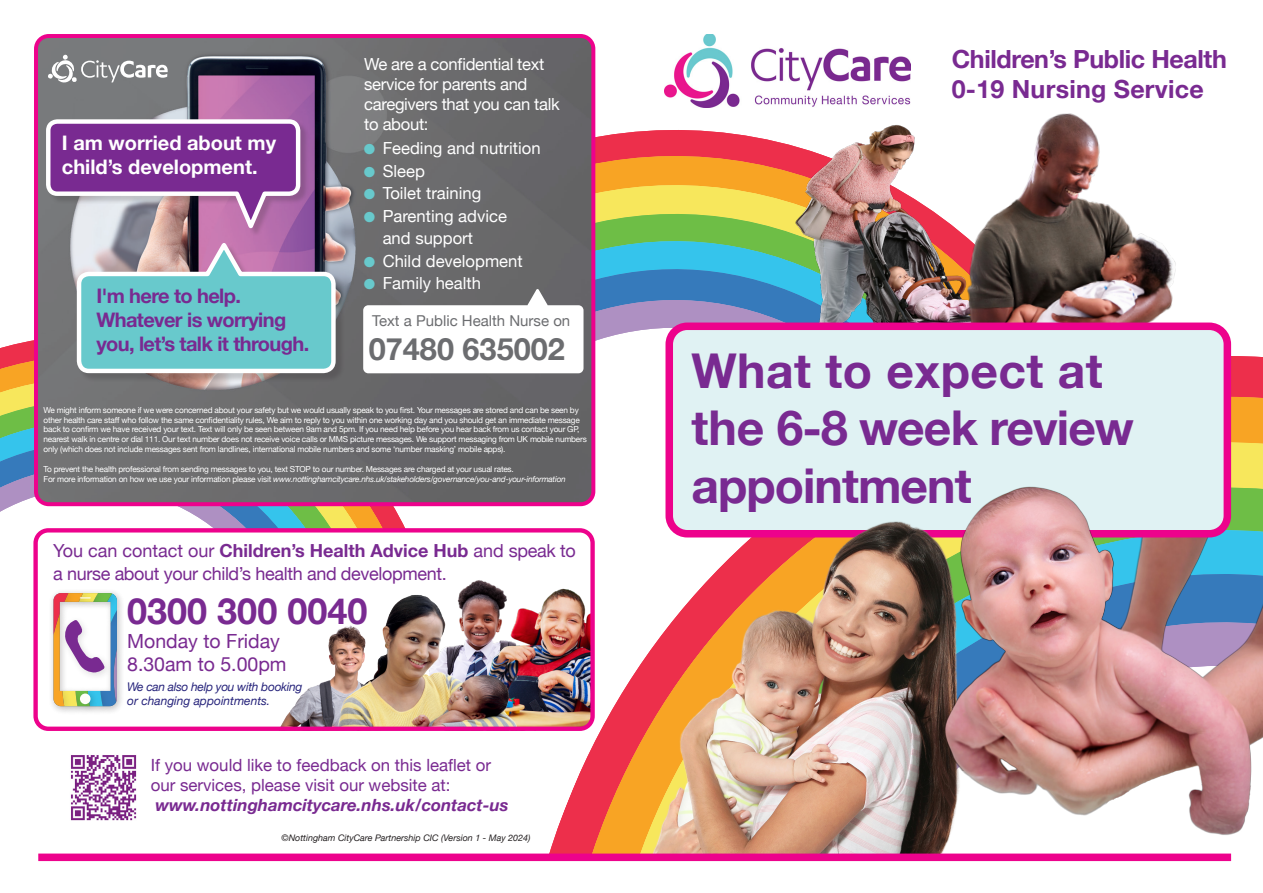
<style>
.page{position:relative;width:1263px;height:893px;background:#fff}
.page>*{position:absolute;margin:0;border:0;box-sizing:border-box;transform-origin:0 0}
.t1{font:700 48px/57.6px "Helvetica Neue";letter-spacing:-.02em;color:#792a91}
.t2{font:700 36px "Helvetica Neue";color:#792a91}
.t3{font:700 30.6px "Helvetica Neue";color:#6c6d70}
.t4{font:700 25.05px/29.4px "Helvetica Neue";letter-spacing:-.015em;color:#792a91}
.t5{font:700 19.95px/24px "Helvetica Neue";letter-spacing:-.03em;color:#792a91}
.t6{font:700 19.95px/24px "Helvetica Neue";color:#fff}
.t7{font:19.5px/23.4px "Helvetica Neue";color:#792a91}
.t8{font:18px/22.8px "Helvetica Neue";letter-spacing:-.02em;color:#792a91}
.t9{font:16.8px/20.2px "Helvetica Neue";color:#792a91}
.t10{font:16.65px "Helvetica Neue";color:#fff}
.t11{font:16.65px/20px "Helvetica Neue";letter-spacing:-.02em;color:#fff}
.t12{font:15px "Helvetica Neue";color:#6c6d70}
.t13{font:italic 12px/14.4px "Helvetica Neue";letter-spacing:-.025em;color:#26237b}
.t14{font:italic 9px "Helvetica Neue";color:#231f20}
.t15{font:8.25px/9.9px "Helvetica Neue";letter-spacing:-.025em;color:#fff}
.s1{color:#68c9cc}
.s2{font-style:italic}
.s3{font-weight:700}
.s4{font-weight:700;font-style:italic}
</style>
<div class="page">
<svg style="left:587px;top:446px;width:41px;height:407px"></svg>
<img style="left:997px;top:480px;width:266px;height:376px">
<svg style="left:595px;top:139px;width:189px;height:36px;background:#f1613b"></svg>
<svg style="left:595px;top:175px;width:189px;height:40px;background:#f6ce48"></svg>
<svg style="left:595px;top:215px;width:189px;height:231px"></svg>
<img style="left:784px;top:125px;width:151px;height:198px">
<img style="left:935px;top:113px;width:257px;height:210px">
<svg style="left:0;top:401px;width:375px;height:134px"></svg>
<div style="left:36px;top:530px;width:557px;height:198px;background:#fff;border-radius:13px"></div>
<img style="left:36px;top:39px;width:557px;height:465px">
<div style="left:34px;top:34px;width:561px;height:472px;border:4px solid #ed028c;border-radius:13px"></div>
<div style="left:363px;top:305px;width:220px;height:68px;background:#fff;border-radius:5px"></div>
<svg style="left:524px;top:287px;width:27px;height:19px"></svg>
<svg style="left:48px;top:55px;width:120px;height:27px"></svg>
<div style="left:79px;top:245px;width:266px;height:138px;background:#231f20;opacity:.2"></div>
<svg style="left:44px;top:117px;width:294px;height:258px;background:#8c8eae"></svg>
<img style="left:281px;top:635px;width:51px;height:91px">
<img style="left:461px;top:580px;width:128px;height:150px">
<img style="left:480px;top:584px;width:113px;height:144px">
<img style="left:332px;top:591px;width:189px;height:135px">
<img style="left:109px;top:591px;width:13px;height:121px">
<img style="left:51px;top:646px;width:21px;height:68px">
<img style="left:51px;top:589px;width:28px;height:57px">
<svg style="left:54px;top:593px;width:63px;height:113px"></svg>
<div style="left:33px;top:528px;width:562px;height:203px;border:4px solid #ed028c;border-radius:13px"></div>
<img style="left:71px;top:755px;width:66px;height:66px">
<img style="left:664px;top:34px;width:246px;height:74px">
<div style="left:669px;top:326px;width:558px;height:208px;background:#e0f2f3;border-radius:18px"></div>
<div style="left:665px;top:323px;width:566px;height:214px;border:8px solid #ed028c;border-radius:18px"></div>
<img style="left:628px;top:472px;width:369px;height:381px">
<img style="left:718px;top:480px;width:403px;height:290px">
<div style="left:38px;top:853px;width:1193px;height:8px;background:#ed028c"></div>
<p class="t6" style="left:62px;top:132px;width:216px">I am worried about my child’s development.</p>
<p class="t5" style="left:96px;top:285px;width:214px">I'm here to help.<br>Whatever is worrying you, let’s talk it through.</p>
<p class="t11" style="left:364px;top:55px;width:197px">We are a confidential text service for parents and caregivers that you can talk to about:</p>
<p class="t10" style="left:364px;top:136px;width:178px"><span class="s1">●</span> Feeding and nutrition</p>
<p class="t10" style="left:364px;top:159px;width:63px"><span class="s1">●</span> Sleep</p>
<p class="t10" style="left:364px;top:181px;width:119px"><span class="s1">●</span> Toilet training</p>
<p class="t10" style="left:364px;top:204px;width:145px"><span class="s1">●</span> Parenting advice</p>
<p class="t10" style="left:383px;top:226px;width:92px">and support</p>
<p class="t10" style="left:364px;top:249px;width:160px"><span class="s1">●</span> Child development</p>
<p class="t10" style="left:364px;top:272px;width:119px"><span class="s1">●</span> Family health</p>
<p class="t12" style="left:372px;top:310px;width:200px">Text a Public Health Nurse on</p>
<p class="t3" style="left:369px;top:325px;width:198px">07480 635002</p>
<p class="t15" style="left:44px;top:405px;width:545px">We might inform someone if we were concerned about your safety but we would usually speak to you first. Your messages are stored and can be seen by other health care staff who follow the same confidentiality rules, We aim to reply to you within one working day and you should get an immediate message back to confirm we have received your text. Text will only be seen between 9am and 5pm. If you need help before you hear back from us contact your GP, nearest walk in centre or dial 111. Our text number does not receive voice calls or MMS picture messages. We support messaging from UK mobile numbers only (which does not include messages sent from landlines, international mobile numbers and some ‘number masking’ mobile apps).</p>
<p class="t15" style="left:44px;top:465px;width:524px">To prevent the health professional from sending messages to you, text STOP to our number. Messages are charged at your usual rates.<br>For more information on how we use your information please visit <span class="s2">www.nottinghamcitycare.nhs.uk/stakeholders/governance/you-and-your-information</span></p>
<p class="t8" style="left:53px;top:540px;width:524px">You can contact our <span class="s3">Children’s Health Advice Hub</span> and speak to a nurse about your child’s health and development.</p>
<p class="t2" style="left:127px;top:583px;width:242px">0300 300 0040</p>
<p class="t7" style="left:127px;top:630px;width:161px">Monday to Friday<br>8.30am to 5.00pm</p>
<p class="t13" style="left:127px;top:680px;width:177px">We can also help you with booking or changing appointments.</p>
<p class="t9" style="left:151px;top:756px;width:359px">If you would like to feedback on this leaflet or our services, please visit our website at: <span class="s4">www.nottinghamcitycare.nhs.uk/contact-us</span></p>
<p class="t14" style="left:281px;top:831px;width:251px">©Nottingham CityCare Partnership CIC (Version 1 - May 2024)</p>
<p class="t4" style="left:952px;top:45px;width:277px">Children’s Public Health<br>0-19 Nursing Service</p>
<p class="t1" style="left:691px;top:343px;width:444px">What to expect at the 6-8 week review appointment</p>
</div>
